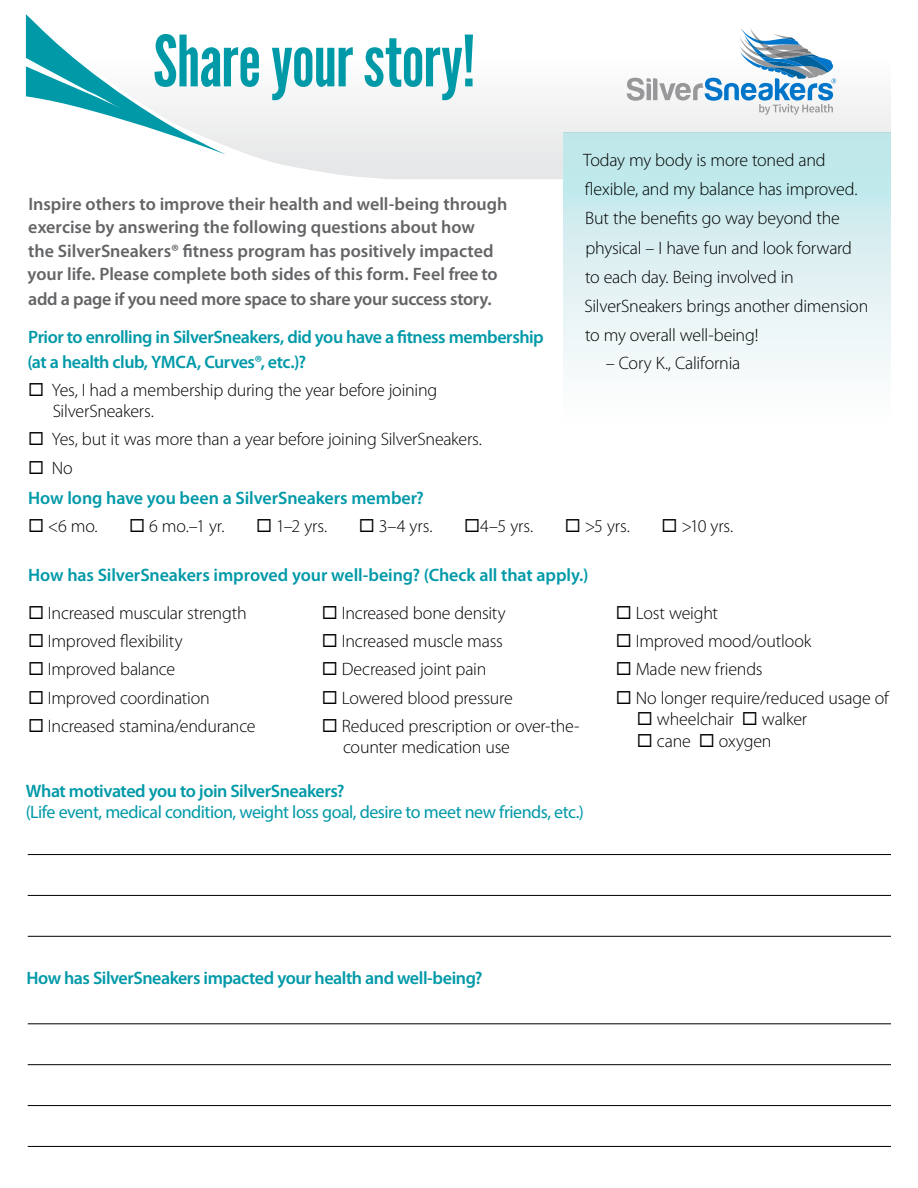
<style>
.page{position:relative;width:918px;height:1188px;background:#fff}
.page>*{position:absolute;margin:0;border:0;box-sizing:border-box;transform-origin:0 0}
.t1{font:70.5px "League Gothic";letter-spacing:-.015em;color:#0099a8}
.t2{font:300 18px/29.2px "Myriad Pro";letter-spacing:-.015em;color:#000}
.t3{font:600 18px/23.7px "Myriad Pro";color:#636466}
.t4{font:600 18px/24.8px "Myriad Pro";letter-spacing:-.025em;color:#0099a8}
.t5{font:600 18px/30.2px "Myriad Pro";letter-spacing:-.005em;color:#0099a8}
.t6{font:18px "Myriad Pro";letter-spacing:-.03em;color:#0099a8}
.s1{color:#000}
.s2{font-weight:300;color:#000}
</style>
<div class="page">
<div style="left:726px;top:80px;width:165px;height:53px;background:#f0f1f1"></div>
<svg style="left:226px;top:93px;width:500px;height:93px;fill:#efeff0"></svg>
<svg style="left:26px;top:14px;width:200px;height:141px"></svg>
<hr style="left:28px;top:936px;width:863px;height:1px;background:#000">
<div style="left:564px;top:133px;width:327px;height:304px;background:linear-gradient(to bottom,#bbe5e8,#fff)"></div>
<hr style="left:28px;top:854px;width:863px;height:1px;background:#000">
<hr style="left:28px;top:895px;width:863px;height:1px;background:#000">
<hr style="left:28px;top:1105px;width:863px;height:1px;background:#000">
<hr style="left:28px;top:1023px;width:863px;height:1px;background:#000">
<hr style="left:28px;top:1064px;width:863px;height:1px;background:#000">
<hr style="left:28px;top:1146px;width:863px;height:1px;background:#000">
<svg style="left:627px;top:28px;width:209px;height:87px"></svg>
<h1 class="t1" style="left:153px;top:19px;width:324px">Share your story!</h1>
<p class="t2" style="left:583px;top:146px;width:287px">Today my body is more toned and flexible, and my balance has improved.<br>But the benefits go way beyond the physical – I have fun and look forward to each day. Being involved in SilverSneakers brings another dimension to my overall well-being!</p>
<p class="t2" style="left:606px;top:349px;width:136px">– Cory K., California</p>
<p class="t3" style="left:28px;top:192px;width:481px">Inspire others to improve their health and well-being through exercise by answering the following questions about how<br>the SilverSneakers® fitness program has positively impacted your life. Please complete both sides of this form. Feel free to add a page if you need more space to share your success story.</p>
<p class="t4" style="left:28px;top:324px;width:518px">Prior to enrolling in SilverSneakers, did you have a fitness membership (at a health club, YMCA, Curves®, etc.)?</p>
<p class="t2" style="left:53px;top:380px;width:386px;line-height:21px;text-indent:-25px">◻ Yes, I had a membership during the year before joining<br>SilverSneakers.</p>
<p class="t2" style="left:28px;top:425px;width:456px">◻ Yes, but it was more than a year before joining SilverSneakers.</p>
<p class="t5" style="left:28px;top:452px;width:397px"><span class="s1">◻</span> <span class="s2">No<br></span>How long have you been a SilverSneakers member?</p>
<p class="t2" style="left:28px;top:512px;width:71px">◻ &lt;6 mo.</p>
<p class="t2" style="left:129px;top:512px;width:97px">◻ 6 mo.–1 yr.</p>
<p class="t2" style="left:256px;top:512px;width:73px">◻ 1–2 yrs.</p>
<p class="t2" style="left:359px;top:512px;width:75px">◻ 3–4 yrs.</p>
<p class="t2" style="left:464px;top:512px;width:71px">◻4–5 yrs.</p>
<p class="t2" style="left:565px;top:512px;width:67px">◻ &gt;5 yrs.</p>
<p class="t2" style="left:662px;top:512px;width:73px">◻ &gt;10 yrs.</p>
<p class="t5" style="left:28px;top:559px;width:562px">How has SilverSneakers improved your well-being? (Check all that apply.)</p>
<p class="t2" style="left:28px;top:598px;width:220px">◻ Increased muscular strength</p>
<p class="t2" style="left:28px;top:627px;width:156px">◻ Improved flexibility</p>
<p class="t2" style="left:28px;top:655px;width:149px">◻ Improved balance</p>
<p class="t2" style="left:28px;top:683px;width:183px">◻ Improved coordination</p>
<p class="t2" style="left:28px;top:712px;width:229px">◻ Increased stamina/endurance</p>
<p class="t2" style="left:322px;top:598px;width:185px">◻ Increased bone density</p>
<p class="t2" style="left:322px;top:627px;width:182px">◻ Increased muscle mass</p>
<p class="t2" style="left:322px;top:655px;width:166px">◻ Decreased joint pain</p>
<p class="t2" style="left:322px;top:683px;width:192px">◻ Lowered blood pressure</p>
<p class="t2" style="left:343px;top:716px;width:238px;line-height:21px;text-indent:-21px">◻ Reduced prescription or over-the&shy;counter medication use</p>
<p class="t2" style="left:616px;top:598px;width:104px">◻ Lost weight</p>
<p class="t2" style="left:616px;top:627px;width:197px">◻ Improved mood/outlook</p>
<p class="t2" style="left:616px;top:655px;width:148px">◻ Made new friends</p>
<p class="t2" style="left:616px;top:683px;width:275px">◻ No longer require/reduced usage of</p>
<p class="t2" style="left:637px;top:705px;width:172px">◻ wheelchair ◻ walker</p>
<p class="t2" style="left:637px;top:727px;width:136px">◻ cane ◻ oxygen</p>
<p class="t4" style="left:26px;top:778px;width:320px">What motivated you to join SilverSneakers?</p>
<p class="t6" style="left:26px;top:801px;width:560px">(Life event, medical condition, weight loss goal, desire to meet new friends, etc.)</p>
<p class="t4" style="left:26px;top:965px;width:458px">How has SilverSneakers impacted your health and well-being?</p>
</div>
